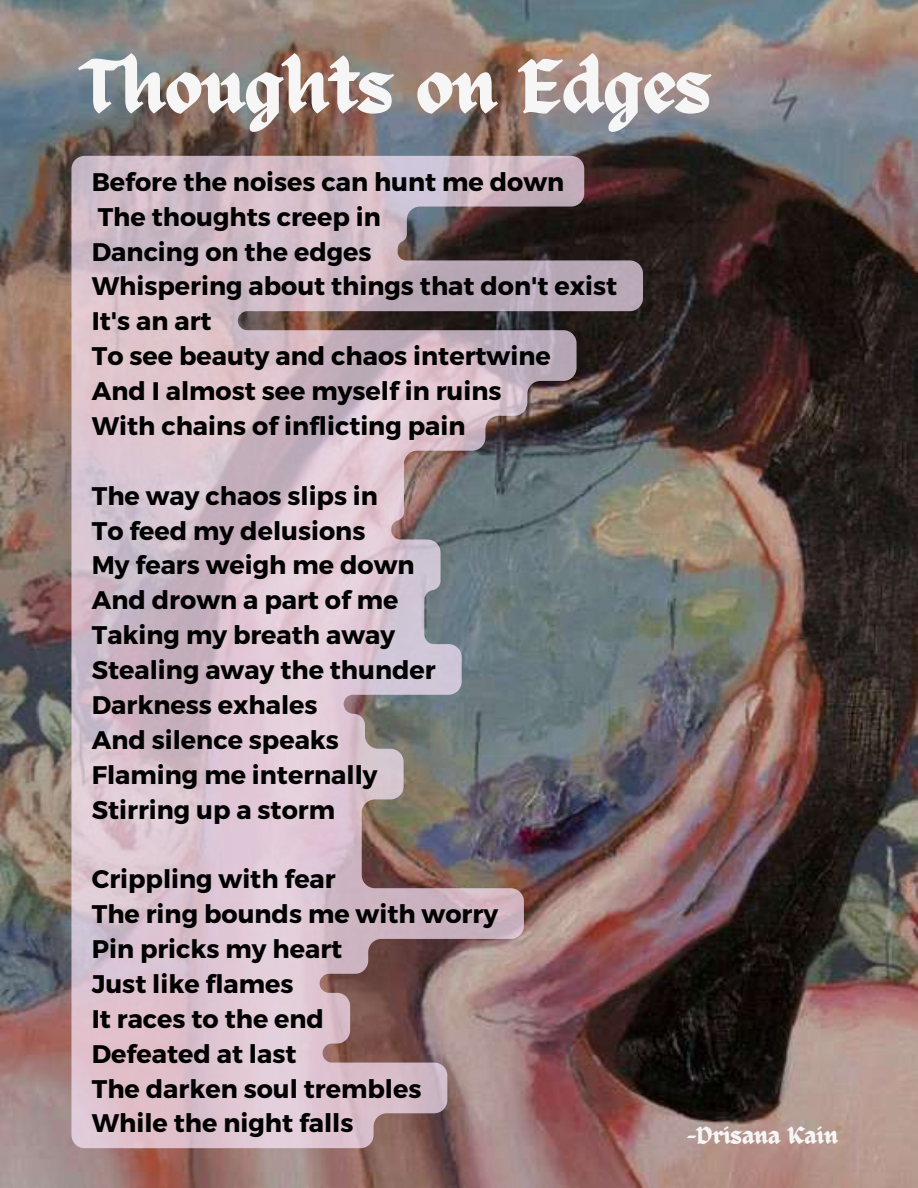
<style>
.page{position:relative;width:918px;height:1188px;background:#fff}
.page>*{position:absolute;margin:0;border:0;box-sizing:border-box;transform-origin:0 0}
.t1{font:74.7px "ED Celandine";color:#f6f6f6}
.t2{font:700 25.5px/34.8px "Montserrat";color:#000}
.t3{font:24px "ED Celandine";color:#f6f6f6}
</style>
<div class="page">
<img style="left:0;top:0;width:918px;height:1188px">
<img style="left:71px;top:156px;width:572px;height:992px">
<h1 class="t1" style="left:83px;top:46px;width:630px">Thoughts on Edges</h1>
<p class="t2" style="left:92px;top:163px;width:527px">Before the noises can hunt me down<br>The thoughts creep in<br>Dancing on the edges<br>Whispering about things that don't exist<br>It's an art<br>To see beauty and chaos intertwine<br>And I almost see myself in ruins<br>With chains of inflicting pain</p>
<p class="t2" style="left:92px;top:477px;width:346px">The way chaos slips in<br>To feed my delusions<br>My fears weigh me down<br>And drown a part of me<br>Taking my breath away<br>Stealing away the thunder<br>Darkness exhales<br>And silence speaks<br>Flaming me internally<br>Stirring up a storm</p>
<p class="t2" style="left:92px;top:861px;width:408px">Crippling with fear<br>The ring bounds me with worry<br>Pin pricks my heart<br>Just like flames<br>It races to the end<br>Defeated at last<br>The darken soul trembles<br>While the night falls</p>
<p class="t3" style="left:687px;top:1122px;width:152px">-Drisana Kain</p>
</div>
